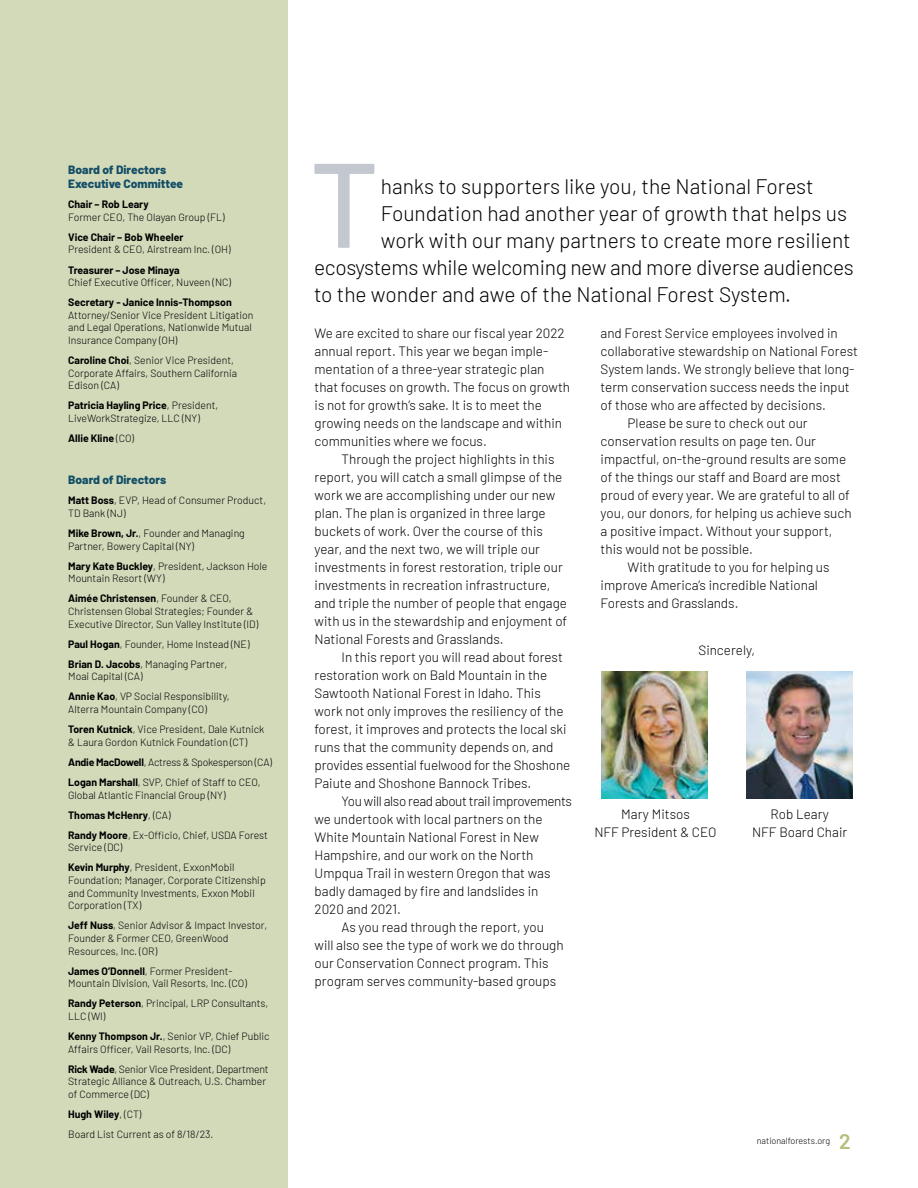
<style>
.page{position:relative;width:918px;height:1188px;background:#fff}
.page>*{position:absolute;margin:0;border:0;box-sizing:border-box;transform-origin:0 0}
.t1{font:500 120px "Barlow";color:#c2c7d0}
.t2{font:300 21px "Barlow";letter-spacing:-.005em;color:#000}
.t3{font:600 21px "Barlow";color:#b1c07b}
.t4{font:300 13.5px/18px "Barlow";color:#000}
.t5{font:300 13.5px "Barlow";letter-spacing:-.03em;color:#000}
.t6{font:800 12px/14.4px "Barlow";color:#134e67}
.t7{font:300 10.5px/12.6px "Barlow";color:#000}
.t8{font:700 10.5px "Barlow";color:#000}
.t9{font:300 9px "Barlow";color:#000}
.s1{font-weight:700}
.s2{font-weight:300}
</style>
<div class="page">
<div style="left:0;top:0;width:288px;height:1188px;background:#d2daba"></div>
<img style="left:601px;top:671px;width:107px;height:127px">
<img style="left:746px;top:671px;width:107px;height:127px">
<p class="t6" style="left:68px;top:161px;width:117px">Board of Directors<br>Executive Committee</p>
<p class="t8" style="left:68px;top:197px;width:82px">Chair – Rob Leary</p>
<p class="t7" style="left:68px;top:210px;width:158px">Former CEO, The Olayan Group (FL)</p>
<p class="t8" style="left:68px;top:229px;width:117px">Vice Chair – Bob Wheeler</p>
<p class="t7" style="left:68px;top:243px;width:164px">President &amp; CEO, Airstream Inc. (OH)</p>
<p class="t8" style="left:68px;top:262px;width:113px">Treasurer – Jose Minaya</p>
<p class="t7" style="left:68px;top:275px;width:164px">Chief Executive Officer, Nuveen (NC)</p>
<p class="t8" style="left:68px;top:295px;width:165px">Secretary - Janice Innis-Thompson</p>
<p class="t7" style="left:68px;top:308px;width:187px">Attorney/Senior Vice President Litigation and Legal Operations, Nationwide Mutual<br>Insurance Company (OH)</p>
<p class="t7" style="left:68px;top:353px;width:170px"><span class="s1">Caroline Choi</span>, Senior Vice President,<br>Corporate Affairs, Southern California<br>Edison (CA)</p>
<p class="t7" style="left:68px;top:399px;width:152px"><span class="s1">Patricia Hayling Price</span>, President,<br>LiveWorkStrategize, LLC (NY)</p>
<p class="t8" style="left:68px;top:431px;width:67px">Allie Kline <span class="s2">(CO)</span></p>
<p class="t6" style="left:68px;top:472px;width:100px">Board of Directors</p>
<p class="t7" style="left:68px;top:493px;width:199px"><span class="s1">Matt Boss</span>, EVP, Head of Consumer Product,<br>TD Bank (NJ)</p>
<p class="t7" style="left:68px;top:526px;width:178px"><span class="s1">Mike Brown, Jr.</span>, Founder and Managing<br>Partner, Bowery Capital (NY)</p>
<p class="t7" style="left:68px;top:559px;width:201px"><span class="s1">Mary Kate Buckley</span>, President, Jackson Hole<br>Mountain Resort (WY)</p>
<p class="t7" style="left:68px;top:592px;width:192px"><span class="s1">Aimée Christensen</span>, Founder &amp; CEO,<br>Christensen Global Strategies; Founder &amp;<br>Executive Director, Sun Valley Institute (ID)</p>
<p class="t7" style="left:68px;top:633px;width:183px;line-height:20.1px"><span class="s1">Paul Hogan</span>, Founder, Home Instead (NE)<br><span class="s1">Brian D. Jacobs</span>, Managing Partner,</p>
<p class="t7" style="left:68px;top:666px;width:163px;line-height:20.1px">Moai Capital (CA)<br><span class="s1">Annie Kao</span>, VP Social Responsibility,</p>
<p class="t7" style="left:68px;top:698px;width:198px;line-height:20.1px">Alterra Mountain Company (CO)<br><span class="s1">Toren Kutnick</span>, Vice President, Dale Kutnick</p>
<p class="t7" style="left:68px;top:731px;width:205px;line-height:20.1px">&amp; Laura Gordon Kutnick Foundation (CT)<br><span class="s1">Andie MacDowell</span>, Actress &amp; Spokesperson (CA)<br><span class="s1">Logan Marshall</span>, SVP, Chief of Staff to CEO,</p>
<p class="t7" style="left:68px;top:784px;width:201px;line-height:20.1px">Global Atlantic Financial Group (NY)<br><span class="s1">Thomas McHenry</span>, (CA)<br><span class="s1">Randy Moore</span>, Ex-Officio, Chief, USDA Forest</p>
<p class="t7" style="left:68px;top:837px;width:168px;line-height:20.1px">Service (DC)<br><span class="s1">Kevin Murphy</span>, President, ExxonMobil</p>
<p class="t7" style="left:68px;top:873px;width:199px">Foundation; Manager, Corporate Citizenship and Community Investments, Exxon Mobil<br>Corporation (TX)</p>
<p class="t7" style="left:68px;top:918px;width:200px"><span class="s1">Jeff Nuss</span>, Senior Advisor &amp; Impact Investor,<br>Founder &amp; Former CEO, GreenWood<br>Resources, Inc. (OR)</p>
<p class="t7" style="left:68px;top:964px;width:180px"><span class="s1">James O’Donnell</span>, Former President-<br>Mountain Division, Vail Resorts, Inc. (CO)</p>
<p class="t7" style="left:68px;top:996px;width:202px"><span class="s1">Randy Peterson</span>, Principal, LRP Consultants,<br>LLC (WI)</p>
<p class="t7" style="left:68px;top:1029px;width:203px"><span class="s1">Kenny Thompson Jr.</span>, Senior VP, Chief Public<br>Affairs Officer, Vail Resorts, Inc. (DC)</p>
<p class="t7" style="left:68px;top:1062px;width:202px"><span class="s1">Rick Wade</span>, Senior Vice President, Department<br>Strategic Alliance &amp; Outreach, U.S. Chamber of Commerce (DC)</p>
<p class="t7" style="left:68px;top:1103px;width:147px;line-height:20.1px"><span class="s1">Hugh Wiley</span>, (CT)<br>Board List Current as of 8/18/23.</p>
<h1 class="t1" style="left:310px;top:117px;width:70px">T</h1>
<h2 class="t2" style="left:381px;top:171px;width:434px">hanks to supporters like you, the National Forest</h2>
<h2 class="t2" style="left:381px;top:198px;width:468px">Foundation had another year of growth that helps us</h2>
<h2 class="t2" style="left:381px;top:225px;width:471px">work with our many partners to create more resilient</h2>
<h2 class="t2" style="left:314px;top:252px;width:541px">ecosystems while welcoming new and more diverse audiences</h2>
<h2 class="t2" style="left:314px;top:279px;width:479px">to the wonder and awe of the National Forest System.</h2>
<p class="t4" style="left:315px;top:324px;width:257px">We are excited to share our fiscal year 2022 annual report. This year we began imple&shy;mentation of a three-year strategic plan that focuses on growth. The focus on growth is not for growth’s sake. It is to meet the growing needs on the landscape and within communities where we focus.</p>
<p class="t4" style="left:315px;top:450px;width:254px;text-indent:27px">Through the project highlights in this report, you will catch a small glimpse of the work we are accomplishing under our new plan. The plan is organized in three large buckets of work. Over the course of this year, and the next two, we will triple our investments in forest restoration, triple our investments in recreation infrastructure, and triple the number of people that engage with us in the stewardship and enjoyment of National Forests and Grasslands.</p>
<p class="t4" style="left:315px;top:648px;width:257px;text-indent:27px">In this report you will read about forest restoration work on Bald Mountain in the Sawtooth National Forest in Idaho. This work not only improves the resiliency of the forest, it improves and protects the local ski runs that the community depends on, and provides essential fuelwood for the Shoshone Paiute and Shoshone Bannock Tribes.</p>
<p class="t5" style="left:342px;top:792px;width:232px">You will also read about trail improvements</p>
<p class="t4" style="left:315px;top:809px;width:229px">we undertook with local partners on the</p>
<p class="t4" style="left:315px;top:827px;width:226px">White Mountain National Forest in New</p>
<p class="t4" style="left:315px;top:845px;width:220px">Hampshire, and our work on the North</p>
<p class="t4" style="left:315px;top:863px;width:237px">Umpqua Trail in western Oregon that was</p>
<p class="t4" style="left:315px;top:881px;width:225px">badly damaged by fire and landslides in</p>
<p class="t4" style="left:315px;top:899px;width:88px">2020 and 2021.</p>
<p class="t4" style="left:342px;top:917px;width:204px">As you read through the report, you</p>
<p class="t4" style="left:315px;top:935px;width:251px">will also see the type of work we do through</p>
<p class="t4" style="left:315px;top:953px;width:236px">our Conservation Connect program. This</p>
<p class="t4" style="left:315px;top:971px;width:243px">program serves community-based groups</p>
<p class="t4" style="left:601px;top:324px;width:239px">and Forest Service employees involved in</p>
<p class="t4" style="left:601px;top:342px;width:259px">collaborative stewardship on National Forest</p>
<p class="t4" style="left:601px;top:360px;width:255px">System lands. We strongly believe that long-</p>
<p class="t4" style="left:601px;top:378px;width:251px">term conservation success needs the input</p>
<p class="t4" style="left:601px;top:396px;width:227px">of those who are affected by decisions.</p>
<p class="t4" style="left:628px;top:414px;width:182px">Please be sure to check out our</p>
<p class="t4" style="left:601px;top:432px;width:217px">conservation results on page ten. Our</p>
<p class="t4" style="left:601px;top:450px;width:247px">impactful, on-the-ground results are some</p>
<p class="t4" style="left:601px;top:468px;width:242px">of the things our staff and Board are most</p>
<p class="t4" style="left:601px;top:486px;width:251px">proud of every year. We are grateful to all of</p>
<p class="t4" style="left:601px;top:504px;width:253px">you, our donors, for helping us achieve such</p>
<p class="t4" style="left:601px;top:522px;width:233px">a positive impact. Without your support,</p>
<p class="t4" style="left:601px;top:540px;width:154px">this would not be possible.</p>
<p class="t4" style="left:628px;top:558px;width:203px">With gratitude to you for helping us</p>
<p class="t4" style="left:601px;top:576px;width:219px">improve America’s incredible National</p>
<p class="t4" style="left:601px;top:594px;width:139px">Forests and Grasslands.</p>
<p class="t4" style="left:699px;top:641px;width:58px">Sincerely,</p>
<p class="t4" style="left:594px;top:804px;width:124px;text-align:center">Mary Mitsos<br>NFF President &amp; CEO</p>
<p class="t4" style="left:752px;top:805px;width:97px;text-align:center">Rob Leary<br>NFF Board Chair</p>
<p class="t9" style="left:757px;top:1135px;width:75px">nationalforests.org</p>
<h2 class="t3" style="left:839px;top:1126px;width:13px">2</h2>
</div>
